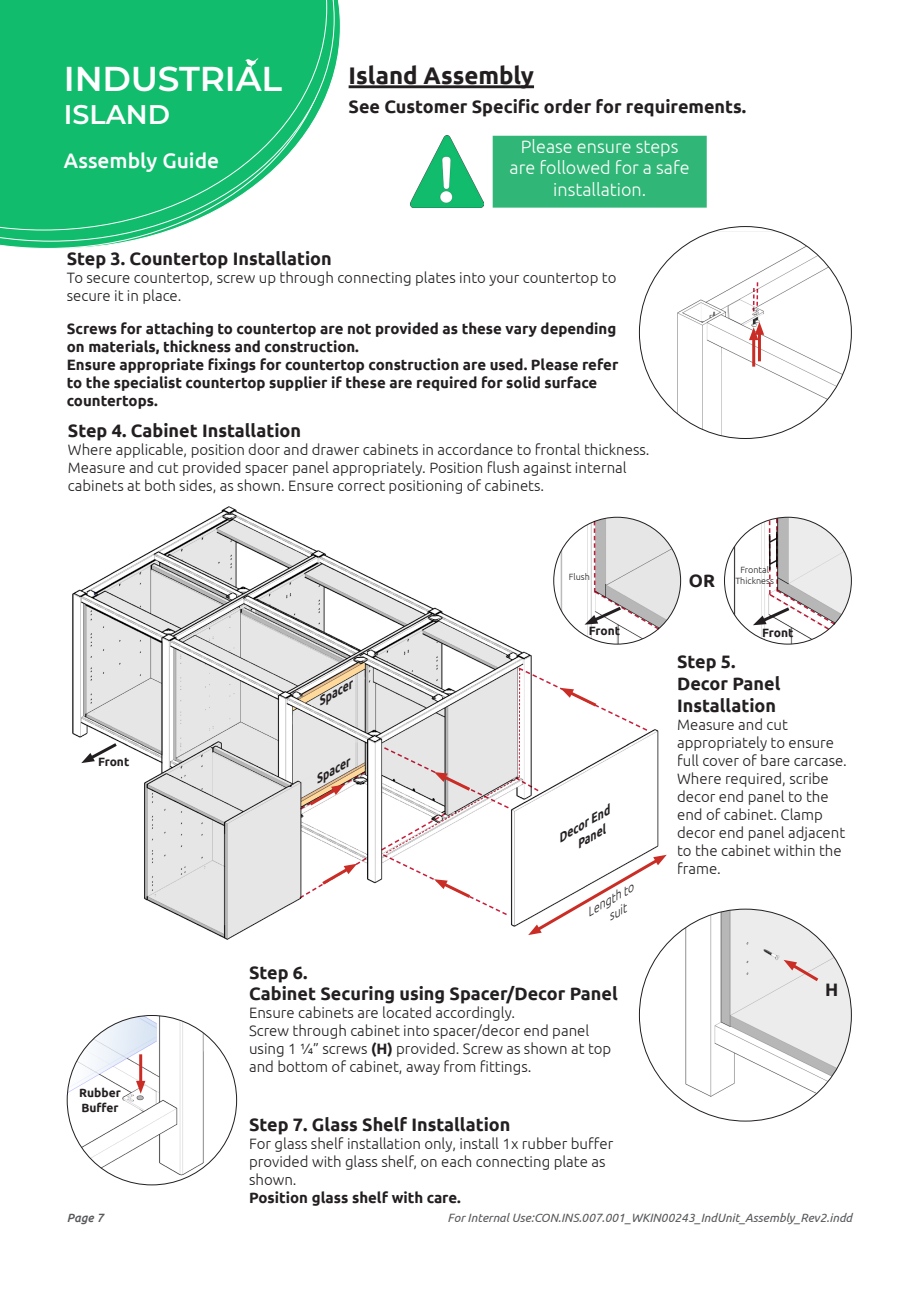
<style>
.page{position:relative;width:919px;height:1289px;background:#fff}
.page>*{position:absolute;margin:0;border:0;box-sizing:border-box;transform-origin:0 0}
.t1{font:600 34.5px "Montserrat";letter-spacing:-.005em;color:#fff}
.t2{font:600 27px "Montserrat";color:#fff}
.t3{font:700 24px "Ubuntu";color:#231f20}
.t4{font:500 21px "Ubuntu";color:#fff}
.t5{font:700 18px/21.6px "Ubuntu";color:#231f20}
.t6{font:300 18px/21.6px "Ubuntu";color:#fff;text-align:center}
.t7{font:300 15px/18px "Ubuntu";color:#231f20}
.t8{font:700 15px/18px "Ubuntu";color:#231f20}
.t9{font:italic 12px "Ubuntu";color:#57585a}
.t10{font:700 12px "Ubuntu";color:#231f20}
.t11{font:italic 700 12px "Ubuntu";color:#231f20}
.t12{font:italic 300 12px/14.4px "Ubuntu";color:#231f20;text-align:center}
.t13{font:italic 500 12px "Ubuntu";color:#57585a}
.t14{font:300 9px "Ubuntu";color:#231f20}
.s1{font-weight:700}
</style>
<div class="page">
<svg style="left:334px;top:0;width:7px;height:73px"></svg>
<svg style="left:0;top:241px;width:130px;height:8px"></svg>
<svg style="left:0;top:0;width:334px;height:241px"></svg>
<svg style="left:0;top:0;width:327px;height:230px;background:#2cc37d"></svg>
<img style="left:72px;top:506px;width:594px;height:434px">
<svg style="left:298px;top:856px;width:70px;height:43px"></svg>
<svg style="left:298px;top:770px;width:69px;height:41px"></svg>
<svg style="left:379px;top:666px;width:287px;height:269px"></svg>
<svg style="left:81px;top:740px;width:39px;height:23px"></svg>
<hr style="left:348px;top:85px;width:186px;height:3px;background:#231f20">
<img style="left:639px;top:909px;width:212px;height:208px">
<svg style="left:783px;top:959px;width:38px;height:25px"></svg>
<img style="left:639px;top:231px;width:212px;height:207px">
<svg style="left:752px;top:282px;width:6px;height:29px"></svg>
<hr style="left:752px;top:336px;width:3px;height:30px;background:#ca2d25">
<hr style="left:757px;top:331px;width:3px;height:30px;background:#ca2d25">
<svg style="left:749px;top:322px;width:15px;height:18px"></svg>
<div style="left:494px;top:137px;width:211px;height:69px;background:#30b676"></div>
<div style="left:492px;top:136px;width:214px;height:72px;border:3px solid #30b676"></div>
<img style="left:411px;top:136px;width:72px;height:72px">
<img style="left:553px;top:517px;width:127px;height:127px;border-radius:63px">
<svg style="left:584px;top:521px;width:76px;height:110px"></svg>
<img style="left:724px;top:517px;width:127px;height:127px;border-radius:63px">
<svg style="left:752px;top:518px;width:84px;height:113px"></svg>
<img style="left:67px;top:1015px;width:169px;height:169px;border-radius:85px">
<hr style="left:139px;top:1054px;width:3px;height:30px;background:#ca2d25">
<svg style="left:136px;top:1080px;width:9px;height:13px"></svg>
<svg style="left:245px;top:57px;width:14px;height:11px"></svg>
<p class="t1" style="left:64px;top:55px;width:220px">INDUSTRIAL</p>
<p class="t2" style="left:64px;top:95px;width:108px">ISLAND</p>
<p class="t4" style="left:64px;top:148px;width:157px">Assembly Guide</p>
<p class="t3" style="left:348px;top:61px;width:187px">Island Assembly</p>
<p class="t5" style="left:348px;top:96px;width:399px">See Customer Specific order for requirements.</p>
<p class="t6" style="left:509px;top:135px;width:182px">Please ensure steps are followed for a safe installation.</p>
<p class="t5" style="left:67px;top:248px;width:266px">Step 3. Countertop Installation</p>
<p class="t7" style="left:67px;top:268px;width:551px">To secure countertop, screw up through connecting plates into your countertop to secure it in place.</p>
<p class="t8" style="left:67px;top:319px;width:551px">Screws for attaching to countertop are not provided as these vary depending on materials, thickness and construction.</p>
<p class="t8" style="left:67px;top:355px;width:553px">Ensure appropriate fixings for countertop construction are used. Please refer to the specialist countertop supplier if these are required for solid surface countertops.</p>
<p class="t5" style="left:68px;top:419px;width:235px">Step 4. Cabinet Installation</p>
<p class="t7" style="left:68px;top:440px;width:583px">Where applicable, position door and drawer cabinets in accordance to frontal thickness.<br>Measure and cut provided spacer panel appropriately. Position flush against internal cabinets at both sides, as shown. Ensure correct positioning of cabinets.</p>
<p class="t14" style="left:568px;top:571px;width:23px">Flush</p>
<p class="t5" style="left:688px;top:569px;width:28px">OR</p>
<p class="t14" style="left:740px;top:564px;width:30px">Frontal</p>
<p class="t14" style="left:735px;top:575px;width:40px">Thickness</p>
<p class="t10" style="left:98px;top:754px;width:33px">Front</p>
<p class="t10" style="left:79px;top:1085px;width:43px">Rubber</p>
<p class="t10" style="left:81px;top:1100px;width:39px">Buffer</p>
<p class="t11" style="left:314px;top:696px;width:40px;rotate:-30deg">Spacer</p>
<p class="t11" style="left:311px;top:774px;width:40px;rotate:-30deg">Spacer</p>
<p class="t10" style="left:588px;top:623px;width:33px">Front</p>
<p class="t10" style="left:762px;top:625px;width:33px">Front</p>
<p class="t11" style="left:554px;top:832px;width:60px;rotate:-30deg">Decor End</p>
<p class="t11" style="left:572px;top:838px;width:33px;rotate:-30deg">Panel</p>
<p class="t12" style="left:583px;top:906px;width:54px;rotate:-30deg">Length to suit</p>
<p class="t5" style="left:677px;top:651px;width:60px">Step 5.</p>
<p class="t5" style="left:677px;top:672px;width:105px">Decor Panel<br>Installation</p>
<p class="t7" style="left:677px;top:715px;width:171px">Measure and cut appropriately to ensure full cover of bare carcase.<br>Where required, scribe decor end panel to the end of cabinet. Clamp decor end panel adjacent to the cabinet within the frame.</p>
<p class="t5" style="left:249px;top:961px;width:60px">Step 6.</p>
<p class="t5" style="left:249px;top:982px;width:370px">Cabinet Securing using Spacer/Decor Panel</p>
<p class="t7" style="left:249px;top:1003px;width:268px">Ensure cabinets are located accordingly.</p>
<p class="t7" style="left:249px;top:1021px;width:364px">Screw through cabinet into spacer/decor end panel using 1 1/4” screws <span class="s1">(H)</span> provided. Screw as shown at top and bottom of cabinet, away from fittings.</p>
<p class="t5" style="left:249px;top:1113px;width:263px">Step 7. Glass Shelf Installation</p>
<p class="t7" style="left:249px;top:1133px;width:366px">For glass shelf installation only, install 1x rubber buffer provided with glass shelf, on each connecting plate as shown.</p>
<p class="t8" style="left:249px;top:1188px;width:213px">Position glass shelf with care.</p>
<p class="t5" style="left:825px;top:978px;width:15px">H</p>
<p class="t13" style="left:67px;top:1210px;width:38px">Page 7</p>
<p class="t9" style="left:447px;top:1210px;width:406px">For Internal Use:CON.INS.007.001_WKIN00243_IndUnit_Assembly_Rev2.indd</p>
</div>
